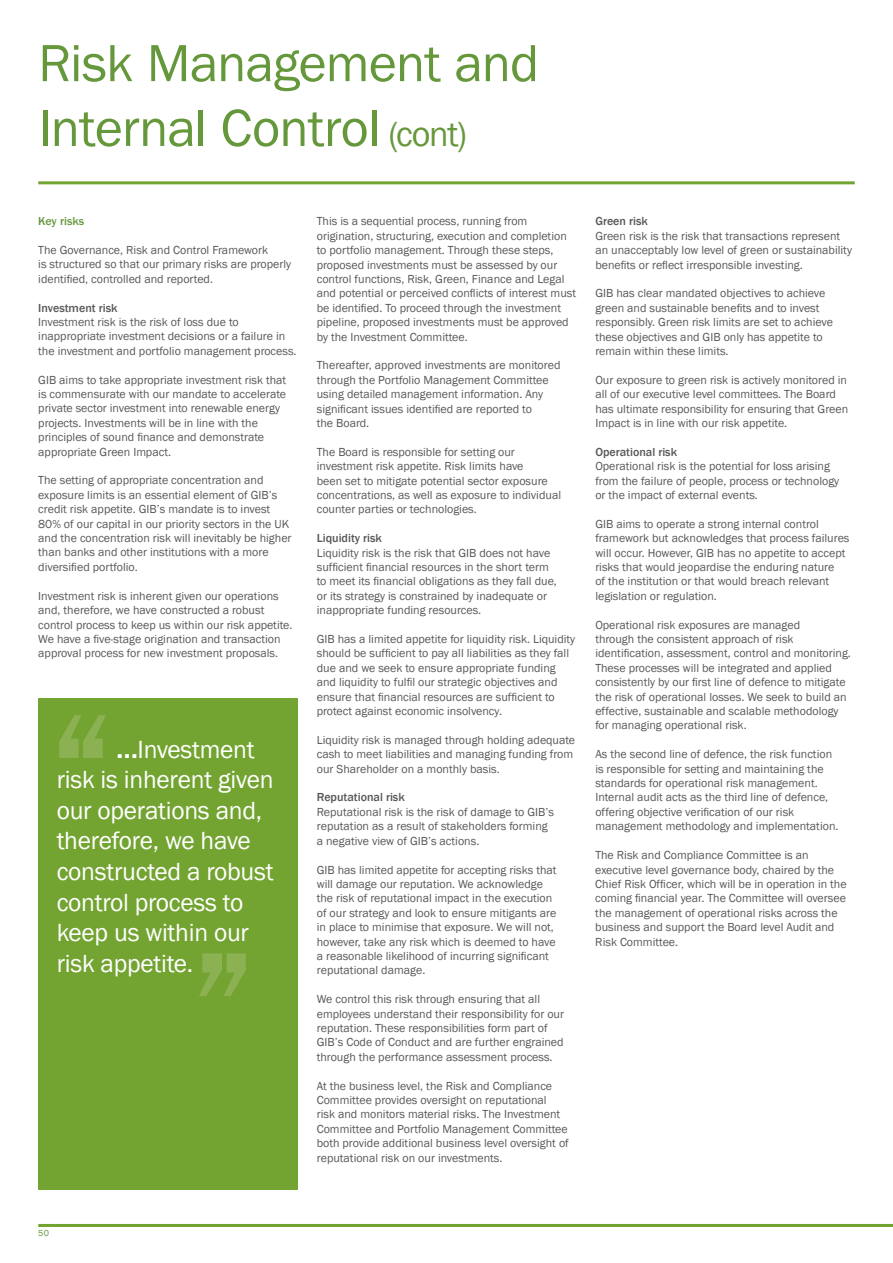
<style>
.page{position:relative;width:893px;height:1263px;background:#fff}
.page>*{position:absolute;margin:0;border:0;box-sizing:border-box;transform-origin:0 0}
.Sub_section_header{font:54px/64.8px "Franklin Gothic";letter-spacing:-.015em;color:#65973b}
.t1{font:25.5px/30.6px "Franklin Gothic";letter-spacing:-.01em;color:#fff}
.Body_copy{font:12px/14.4px "Franklin Gothic";color:#57585a}
.Secondary_Subheading{font:500 12px "Franklin Gothic";color:#57585a}
.Subheading{font:500 12px "ITC Franklin Gothic Std";color:#65973b}
.t2{font:9px "Franklin Gothic";color:#65973b}
.s1{font-size:36px}
.s2{font-size:35.1px}
</style>
<div class="page">
<hr style="left:38px;top:1224px;width:855px;height:3px;background:#73a432">
<hr style="left:38px;top:181px;width:817px;height:3px;background:#73a432">
<div style="left:38px;top:698px;width:260px;height:492px;background:#73a432"></div>
<svg style="left:59px;top:715px;width:47px;height:43px"></svg>
<svg style="left:199px;top:953px;width:47px;height:43px"></svg>
<p class="Sub_section_header" style="left:38px;top:32px;width:502px">Risk Management and<br>Internal Control <span class="s1">(cont)</span></p>
<p class="Subheading" style="left:38px;top:215px;width:48px">Key risks</p>
<p class="Body_copy" style="left:38px;top:243px;width:254px">The Governance, Risk and Control Framework<br>is structured so that our primary risks are properly identified, controlled and reported.</p>
<p class="Secondary_Subheading" style="left:38px;top:300px;width:81px">Investment risk</p>
<p class="Body_copy" style="left:38px;top:315px;width:260px">Investment risk is the risk of loss due to inappropriate investment decisions or a failure in the investment and portfolio management process.</p>
<p class="Body_copy" style="left:38px;top:373px;width:250px">GIB aims to take appropriate investment risk that is commensurate with our mandate to accelerate private sector investment into renewable energy projects. Investments will be in line with the principles of sound finance and demonstrate appropriate Green Impact.</p>
<p class="Body_copy" style="left:38px;top:473px;width:255px">The setting of appropriate concentration and exposure limits is an essential element of GIB’s credit risk appetite. GIB’s mandate is to invest 80% of our capital in our priority sectors in the UK and the concentration risk will inevitably be higher than banks and other institutions with a more diversified portfolio.</p>
<p class="Body_copy" style="left:38px;top:589px;width:256px">Investment risk is inherent given our operations and, therefore, we have constructed a robust control process to keep us within our risk appetite.<br>We have a five-stage origination and transaction approval process for new investment proposals.</p>
<p class="t1" style="left:57px;top:734px;width:218px;text-indent:59px"><span class="s2">...</span>Investment risk is inherent given our operations and, therefore, we have constructed a robust control process to keep us within our risk appetite.</p>
<p class="Body_copy" style="left:317px;top:214px;width:261px">This is a sequential process, running from origination, structuring, execution and completion to portfolio management. Through these steps, proposed investments must be assessed by our control functions, Risk, Green, Finance and Legal and potential or perceived conflicts of interest must be identified. To proceed through the investment pipeline, proposed investments must be approved by the Investment Committee.</p>
<p class="Body_copy" style="left:317px;top:358px;width:245px">Thereafter, approved investments are monitored through the Portfolio Management Committee using detailed management information. Any significant issues identified are reported to<br>the Board.</p>
<p class="Body_copy" style="left:317px;top:445px;width:246px">The Board is responsible for setting our investment risk appetite. Risk limits have<br>been set to mitigate potential sector exposure concentrations, as well as exposure to individual counter parties or technologies.</p>
<p class="Secondary_Subheading" style="left:317px;top:531px;width:67px">Liquidity risk</p>
<p class="Body_copy" style="left:317px;top:546px;width:242px">Liquidity risk is the risk that GIB does not have sufficient financial resources in the short term to meet its financial obligations as they fall due, or its strategy is constrained by inadequate or inappropriate funding resources.</p>
<p class="Body_copy" style="left:317px;top:632px;width:260px">GIB has a limited appetite for liquidity risk. Liquidity should be sufficient to pay all liabilities as they fall due and we seek to ensure appropriate funding and liquidity to fulfil our strategic objectives and ensure that financial resources are sufficient to protect against economic insolvency.</p>
<p class="Body_copy" style="left:317px;top:733px;width:260px">Liquidity risk is managed through holding adequate cash to meet liabilities and managing funding from our Shareholder on a monthly basis.</p>
<p class="Secondary_Subheading" style="left:317px;top:790px;width:89px">Reputational risk</p>
<p class="Body_copy" style="left:317px;top:805px;width:239px">Reputational risk is the risk of damage to GIB’s reputation as a result of stakeholders forming a negative view of GIB’s actions.</p>
<p class="Body_copy" style="left:317px;top:862px;width:241px">GIB has limited appetite for accepting risks that will damage our reputation. We acknowledge the risk of reputational impact in the execution of our strategy and look to ensure mitigants are in place to minimise that exposure. We will not, however, take any risk which is deemed to have a reasonable likelihood of incurring significant reputational damage.</p>
<p class="Body_copy" style="left:317px;top:992px;width:249px">We control this risk through ensuring that all employees understand their responsibility for our reputation. These responsibilities form part of GIB’s Code of Conduct and are further engrained through the performance assessment process.</p>
<p class="Body_copy" style="left:317px;top:1078px;width:254px">At the business level, the Risk and Compliance Committee provides oversight on reputational<br>risk and monitors material risks. The Investment Committee and Portfolio Management Committee both provide additional business level oversight of reputational risk on our investments.</p>
<p class="Secondary_Subheading" style="left:595px;top:214px;width:54px">Green risk</p>
<p class="Body_copy" style="left:595px;top:229px;width:258px">Green risk is the risk that transactions represent an unacceptably low level of green or sustainability benefits or reflect irresponsible investing.</p>
<p class="Body_copy" style="left:595px;top:286px;width:239px">GIB has clear mandated objectives to achieve green and sustainable benefits and to invest responsibly. Green risk limits are set to achieve these objectives and GIB only has appetite to remain within these limits.</p>
<p class="Body_copy" style="left:595px;top:373px;width:254px">Our exposure to green risk is actively monitored in all of our executive level committees. The Board has ultimate responsibility for ensuring that Green Impact is in line with our risk appetite.</p>
<p class="Secondary_Subheading" style="left:595px;top:444px;width:83px">Operational risk</p>
<p class="Body_copy" style="left:595px;top:459px;width:245px">Operational risk is the potential for loss arising from the failure of people, process or technology or the impact of external events.</p>
<p class="Body_copy" style="left:595px;top:517px;width:256px">GIB aims to operate a strong internal control framework but acknowledges that process failures will occur. However, GIB has no appetite to accept risks that would jeopardise the enduring nature<br>of the institution or that would breach relevant legislation or regulation.</p>
<p class="Body_copy" style="left:595px;top:618px;width:257px">Operational risk exposures are managed<br>through the consistent approach of risk identification, assessment, control and monitoring.<br>These processes will be integrated and applied consistently by our first line of defence to mitigate the risk of operational losses. We seek to build an effective, sustainable and scalable methodology for managing operational risk.</p>
<p class="Body_copy" style="left:595px;top:747px;width:245px">As the second line of defence, the risk function is responsible for setting and maintaining the standards for operational risk management.<br>Internal audit acts as the third line of defence, offering objective verification of our risk management methodology and implementation.</p>
<p class="Body_copy" style="left:595px;top:848px;width:253px">The Risk and Compliance Committee is an executive level governance body, chaired by the Chief Risk Officer, which will be in operation in the coming financial year. The Committee will oversee the management of operational risks across the business and support the Board level Audit and Risk Committee.</p>
<p class="t2" style="left:38px;top:1228px;width:12px">50</p>
</div>
